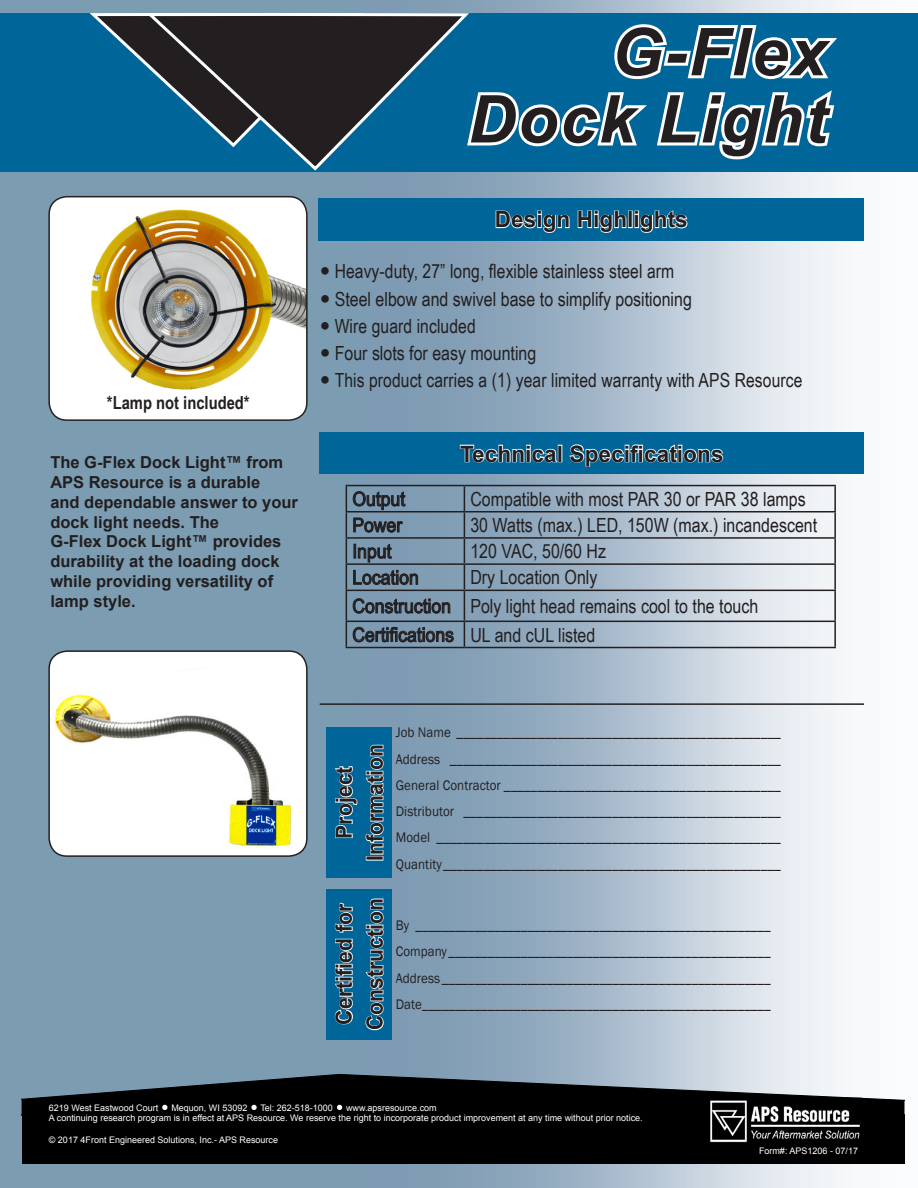
<style>
.page{position:relative;width:918px;height:1188px;background:#fff}
.page>*{position:absolute;margin:0;border:0;box-sizing:border-box;transform-origin:0 0}
.t1{font:italic 700 66px "Arial";letter-spacing:.03em;color:#231f20}
.Sub_Head{font:700 22.5px "Arial";letter-spacing:.005em;color:#231f20;scale:.94 1}
.Sub_Head-2{font:700 22.5px "Arial";letter-spacing:.005em;color:#231f20}
.t2{font:19.5px "Arial Narrow";color:#231f20}
.t3{font:19.5px "Arial Narrow";color:#231f20;scale:1.1 1}
.t4{font:700 18px "Arial Narrow";color:#231f20}
.t5{font:700 16.5px/19.8px "Arial";color:#231f20}
.Fillform{font:14.25px "Franklin Gothic";letter-spacing:.005em;color:#231f20;scale:.91 1}
.t6{font:9px "Arial";color:#fff}
</style>
<div class="page">
<img style="left:0;top:0;width:918px;height:1188px">
<div style="left:0;top:13px;width:918px;height:158px;background:#069"></div>
<div style="left:22px;top:1116px;width:882px;height:48px;background:#000"></div>
<svg style="left:89px;top:10px;width:57px;height:56px"></svg>
<img style="left:707px;top:1116px;width:156px;height:35px">
<hr style="left:320px;top:703px;width:544px;height:2px;background:#231f20">
<svg style="left:22px;top:1073px;width:883px;height:43px;background:#3c4146"></svg>
<svg style="left:146px;top:10px;width:327px;height:163px"></svg>
<svg style="left:463px;top:20px;width:374px;height:144px"></svg>
<img style="left:49px;top:197px;width:258px;height:223px">
<div style="left:48px;top:196px;width:260px;height:225px;border:2px solid #231f20;border-radius:18px"></div>
<img style="left:49px;top:651px;width:258px;height:205px">
<div style="left:48px;top:650px;width:260px;height:207px;border:2px solid #231f20;border-radius:18px"></div>
<div style="left:320px;top:433px;width:544px;height:41px;background:#069"></div>
<svg style="left:459px;top:444px;width:99px;height:19px"></svg>
<div style="left:558px;top:445px;width:4px;height:17px;border:2px solid #fff"></div>
<svg style="left:569px;top:444px;width:155px;height:23px"></svg>
<hr style="left:346px;top:485px;width:118px;height:1px;background:#231f20">
<hr style="left:464px;top:485px;width:372px;height:1px;background:#231f20">
<hr style="left:834px;top:486px;width:2px;height:25px;background:#231f20">
<hr style="left:346px;top:511px;width:118px;height:1px;background:#231f20">
<hr style="left:464px;top:511px;width:372px;height:1px;background:#231f20">
<hr style="left:834px;top:512px;width:2px;height:25px;background:#231f20">
<hr style="left:346px;top:537px;width:118px;height:2px;background:#231f20">
<hr style="left:464px;top:537px;width:372px;height:2px;background:#231f20">
<hr style="left:834px;top:539px;width:2px;height:24px;background:#231f20">
<hr style="left:346px;top:563px;width:118px;height:2px;background:#231f20">
<hr style="left:464px;top:563px;width:372px;height:2px;background:#231f20">
<svg style="left:464px;top:486px;width:1px;height:104px"></svg>
<hr style="left:834px;top:565px;width:2px;height:25px;background:#231f20">
<hr style="left:346px;top:590px;width:118px;height:1px;background:#231f20">
<hr style="left:346px;top:591px;width:1px;height:30px;background:#231f20">
<hr style="left:464px;top:590px;width:372px;height:1px;background:#231f20">
<hr style="left:464px;top:591px;width:1px;height:30px;background:#231f20">
<hr style="left:834px;top:591px;width:2px;height:30px;background:#231f20">
<hr style="left:346px;top:621px;width:118px;height:1px;background:#231f20">
<hr style="left:464px;top:621px;width:372px;height:1px;background:#231f20">
<svg style="left:464px;top:622px;width:1px;height:25px"></svg>
<hr style="left:834px;top:622px;width:2px;height:25px;background:#231f20">
<hr style="left:346px;top:647px;width:118px;height:1px;background:#231f20">
<hr style="left:464px;top:647px;width:372px;height:1px;background:#231f20">
<svg style="left:346px;top:486px;width:72px;height:104px;background:#687e91"></svg>
<svg style="left:352px;top:598px;width:99px;height:16px;background:#5d6e7e"></svg>
<svg style="left:346px;top:622px;width:108px;height:25px;background:#667b8d"></svg>
<div style="left:319px;top:198px;width:545px;height:42px;background:#069"></div>
<svg style="left:495px;top:210px;width:75px;height:23px"></svg>
<svg style="left:577px;top:210px;width:50px;height:23px"></svg>
<div style="left:628px;top:211px;width:5px;height:17px;border:2px solid #fff"></div>
<svg style="left:634px;top:210px;width:54px;height:23px"></svg>
<div style="left:326px;top:727px;width:66px;height:151px;background:#069"></div>
<svg style="left:335px;top:766px;width:23px;height:73px"></svg>
<div style="left:366px;top:856px;width:17px;height:5px;border:2px solid #fff"></div>
<svg style="left:365px;top:744px;width:19px;height:111px"></svg>
<div style="left:326px;top:889px;width:66px;height:151px;background:#069"></div>
<svg style="left:334px;top:902px;width:19px;height:123px"></svg>
<svg style="left:365px;top:898px;width:19px;height:133px"></svg>
<svg style="left:321px;top:267px;width:8px;height:8px"></svg>
<svg style="left:321px;top:295px;width:8px;height:8px"></svg>
<svg style="left:321px;top:322px;width:8px;height:7px"></svg>
<svg style="left:321px;top:350px;width:8px;height:7px"></svg>
<svg style="left:321px;top:376px;width:8px;height:7px"></svg>
<p class="t1" style="left:612px;top:8px;width:217px">G-Flex</p>
<p class="t1" style="left:468px;top:75px;width:360px">Dock Light</p>
<p class="Sub_Head-2" style="left:495px;top:204px;width:195px">Design Highlights</p>
<p class="t4" style="left:107px;top:389px;width:144px">*Lamp not included*</p>
<p class="t5" style="left:50px;top:453px;width:234px">The G-Flex Dock Light™ from<br>APS Resource is a durable</p>
<p class="t5" style="left:50px;top:493px;width:249px">and dependable answer to your dock light needs. The</p>
<p class="t5" style="left:50px;top:532px;width:233px">G-Flex Dock Light™ provides durability at the loading dock</p>
<p class="t5" style="left:50px;top:572px;width:224px">while providing versatility of lamp style.</p>
<p class="t2" style="left:335px;top:257px;width:341px">Heavy-duty, 27” long, flexible stainless steel arm</p>
<p class="t2" style="left:335px;top:285px;width:359px">Steel elbow and swivel base to simplify positioning</p>
<p class="t2" style="left:335px;top:311px;width:143px">Wire guard included</p>
<p class="t2" style="left:335px;top:339px;width:203px">Four slots for easy mounting</p>
<p class="t2" style="left:335px;top:366px;width:469px">This product carries a (1) year limited warranty with APS Resource</p>
<p class="Sub_Head-2" style="left:460px;top:439px;width:265px">Technical Specifications</p>
<p class="t3" style="left:352px;top:485px;width:50px">Output</p>
<p class="t2" style="left:470px;top:485px;width:337px">Compatible with most PAR 30 or PAR 38 lamps</p>
<p class="t3" style="left:352px;top:511px;width:47px">Power</p>
<p class="t2" style="left:470px;top:511px;width:348px">30 Watts (max.) LED, 150W (max.) incandescent</p>
<p class="t3" style="left:352px;top:537px;width:37px">Input</p>
<p class="t2" style="left:470px;top:537px;width:137px">120 VAC, 50/60 Hz</p>
<p class="t3" style="left:352px;top:563px;width:62px">Location</p>
<p class="t2" style="left:470px;top:563px;width:129px">Dry Location Only</p>
<p class="t3" style="left:352px;top:592px;width:91px">Construction</p>
<p class="t2" style="left:470px;top:592px;width:289px">Poly light head remains cool to the touch</p>
<p class="t3" style="left:352px;top:620px;width:94px">Certifications</p>
<p class="t2" style="left:470px;top:620px;width:127px">UL and cUL listed</p>
<p class="Sub_Head" style="left:329px;top:839px;width:78px;rotate:-90deg">Project</p>
<p class="Sub_Head" style="left:360px;top:861px;width:126px;rotate:-90deg">Information</p>
<p class="Sub_Head" style="left:329px;top:1025px;width:130px;rotate:-90deg">Certified for</p>
<p class="Sub_Head" style="left:360px;top:1030px;width:143px;rotate:-90deg">Construction</p>
<p class="Fillform" style="left:396px;top:724px;width:425px">Job Name ________________________________________________</p>
<p class="Fillform" style="left:396px;top:750px;width:425px">Address _________________________________________________</p>
<p class="Fillform" style="left:396px;top:776px;width:425px">General Contractor _________________________________________</p>
<p class="Fillform" style="left:396px;top:803px;width:425px">Distributor _______________________________________________</p>
<p class="Fillform" style="left:396px;top:829px;width:425px">Model ___________________________________________________</p>
<p class="Fillform" style="left:396px;top:855px;width:425px">Quantity__________________________________________________</p>
<p class="Fillform" style="left:396px;top:916px;width:413px">By ______________________________________________________</p>
<p class="Fillform" style="left:396px;top:943px;width:413px">Company_________________________________________________</p>
<p class="Fillform" style="left:396px;top:969px;width:413px">Address__________________________________________________</p>
<p class="Fillform" style="left:396px;top:995px;width:413px">Date_____________________________________________________</p>
<p class="t6" style="left:49px;top:1101px;width:389px">6219 West Eastwood Court • Mequon, WI 53092 • Tel: 262-518-1000 • www.apsresource.com</p>
<p class="t6" style="left:49px;top:1112px;width:595px">A continuing research program is in effect at APS Resource. We reserve the right to incorporate product improvement at any time without prior notice.</p>
<p class="t6" style="left:49px;top:1134px;width:231px">© 2017 4Front Engineered Solutions, Inc.- APS Resource</p>
<p class="t6" style="left:759px;top:1145px;width:101px">Form#: APS1206 - 07/17</p>
</div>
